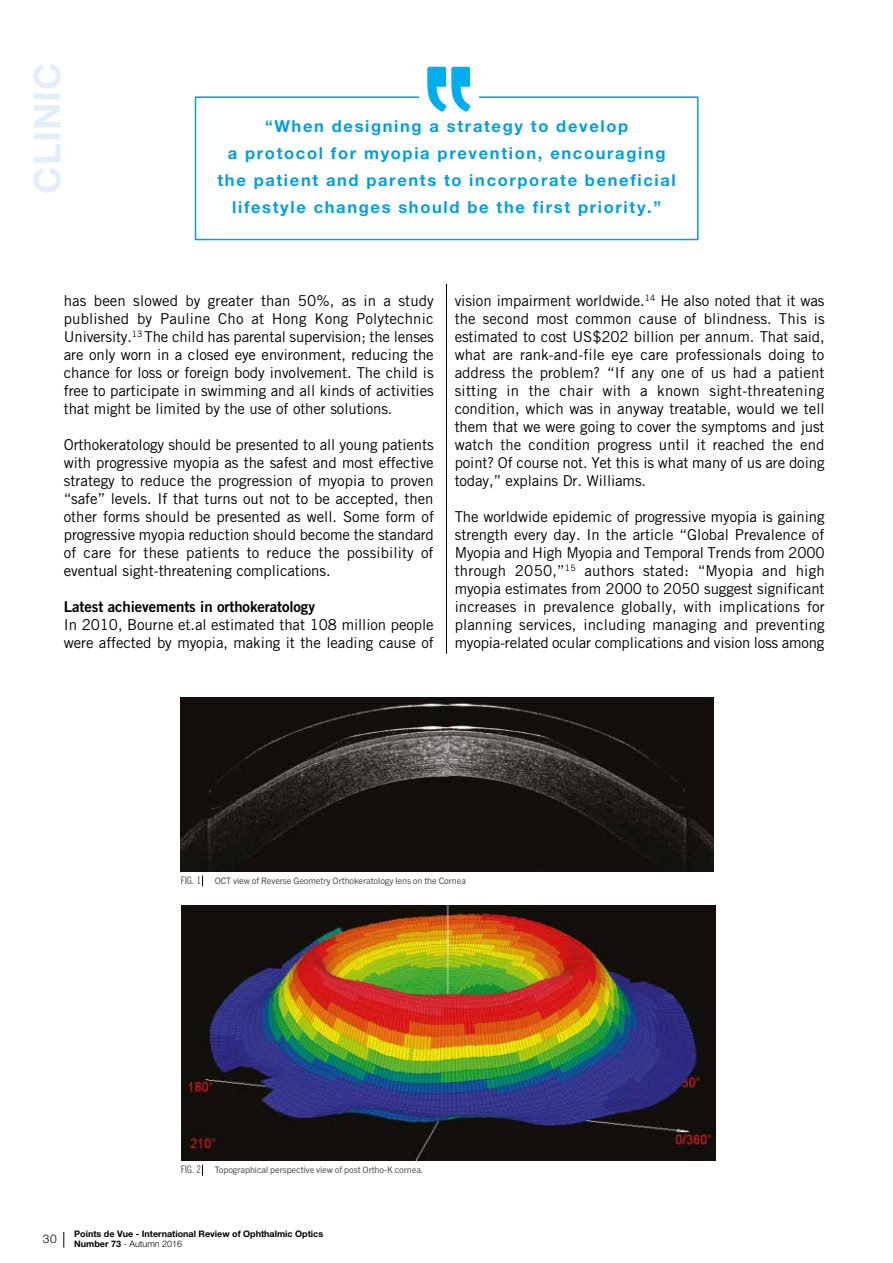
<style>
.page{position:relative;width:893px;height:1263px;background:#fff}
.page>*{position:absolute;margin:0;border:0;box-sizing:border-box;transform-origin:0 0}
.t1{font:700 36.9px "Helvetica Neue LT Std";letter-spacing:.03em;color:#e2eff9}
.t2{font:700 16.5px/27px "Helvetica Neue LT Std";letter-spacing:.1em;color:#009fe3;text-align:center}
.t3{font:15px/18px "Trade Gothic LT Std";letter-spacing:-.005em;color:#000;text-align:justify}
.t4{font:15px "Trade Gothic LT Std Bd 2";letter-spacing:-.005em;color:#000}
.t5{font:300 12px "Helvetica Neue LT Std";color:#000}
.t6{font:10.5px "Trade Gothic LT Std Cn 18";letter-spacing:-.01em;color:#505456}
.t7{font:9px "Trade Gothic Next LT Pro";letter-spacing:-.01em;color:#505456}
.t8{font:700 9px/10.8px "Helvetica Neue LT Std";color:#000}
.s1{font-weight:300}
</style>
<div class="page">
<svg style="left:64px;top:1232px;width:1px;height:16px"></svg>
<hr style="left:446px;top:284px;width:1px;height:370px;background:#000">
<img style="left:180px;top:698px;width:533px;height:173px">
<img style="left:182px;top:906px;width:533px;height:254px">
<div style="left:195px;top:96px;width:503px;height:144px;border:2px solid #009fe3"></div>
<div style="left:419px;top:56px;width:59px;height:56px;background:#fff"></div>
<svg style="left:427px;top:67px;width:43px;height:45px"></svg>
<h1 class="t1" style="left:24px;top:194px;width:133px;rotate:-90deg">CLINIC</h1>
<p class="t2" style="left:218px;top:112px;width:460px">“When designing a strategy to develop<br>a protocol for myopia prevention, encouraging the patient and parents to incorporate beneficial lifestyle changes should be the first priority.”</p>
<p class="t3" style="left:64px;top:291px;width:372px">has been slowed by greater than 50%, as in a study published by Pauline Cho at Hong Kong Polytechnic University.<sup>13</sup> The child has parental supervision; the lenses are only worn in a closed eye environment, reducing the chance for loss or foreign body involvement. The child is free to participate in swimming and all kinds of activities that might be limited by the use of other solutions.</p>
<p class="t3" style="left:64px;top:435px;width:372px">Orthokeratology should be presented to all young patients with progressive myopia as the safest and most effective strategy to reduce the progression of myopia to proven “safe” levels. If that turns out not to be accepted, then other forms should be presented as well. Some form of progressive myopia reduction should become the standard of care for these patients to reduce the possibility of eventual sight-threatening complications.</p>
<p class="t4" style="left:64px;top:597px;width:253px">Latest achievements in orthokeratology</p>
<p class="t3" style="left:64px;top:615px;width:371px">In 2010, Bourne et.al estimated that 108 million people were affected by myopia, making it the leading cause of</p>
<p class="t3" style="left:455px;top:291px;width:372px">vision impairment worldwide.<sup>14</sup> He also noted that it was the second most common cause of blindness. This is estimated to cost US$202 billion per annum. That said, what are rank-and-file eye care professionals doing to address the problem? “If any one of us had a patient sitting in the chair with a known sight-threatening condition, which was in anyway treatable, would we tell them that we were going to cover the symptoms and just watch the condition progress until it reached the end point? Of course not. Yet this is what many of us are doing today,” explains Dr. Williams.</p>
<p class="t3" style="left:455px;top:507px;width:372px">The worldwide epidemic of progressive myopia is gaining strength every day. In the article “Global Prevalence of Myopia and High Myopia and Temporal Trends from 2000 through 2050,”<sup>15</sup> authors stated: “Myopia and high myopia estimates from 2000 to 2050 suggest significant increases in prevalence globally, with implications for planning services, including managing and preventing myopia-related ocular complications and vision loss among</p>
<p class="t6" style="left:181px;top:874px;width:22px">FIG. 1</p>
<p class="t7" style="left:215px;top:874px;width:253px">OCT view of Reverse Geometry Orthokeratology lens on the Cornea</p>
<p class="t6" style="left:181px;top:1163px;width:22px">FIG. 2</p>
<p class="t7" style="left:215px;top:1163px;width:210px">Topographical perspective view of post Ortho-K cornea.</p>
<p class="t5" style="left:43px;top:1231px;width:15px">30</p>
<p class="t8" style="left:74px;top:1228px;width:250px">Points de Vue - International Review of Ophthalmic Optics<br>Number 73 <span class="s1">- Autumn 2016</span></p>
</div>
